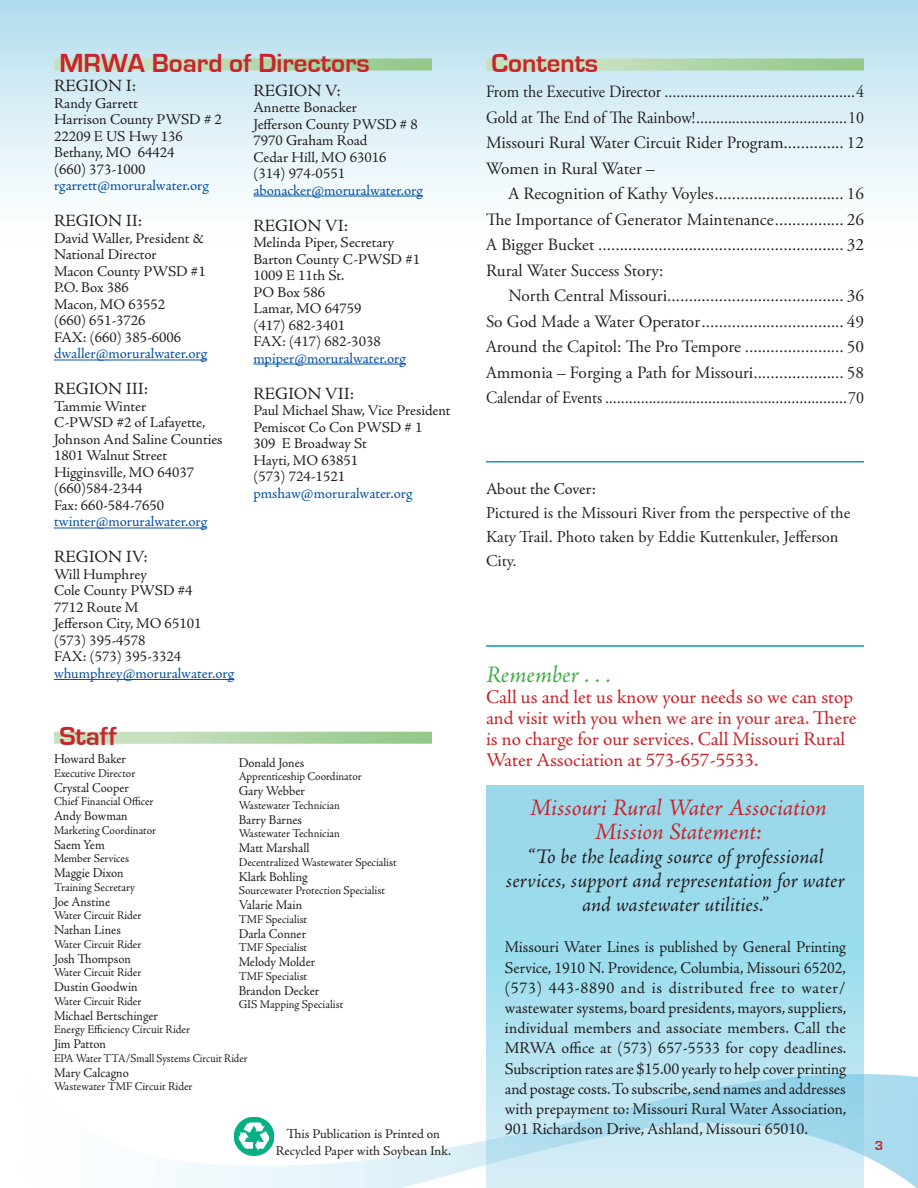
<style>
.page{position:relative;width:918px;height:1188px;background:#fff}
.page>*{position:absolute;margin:0;border:0;box-sizing:border-box;transform-origin:0 0}
.t1{font:700 27px "Eurostile";color:#c8242b}
.t2{font:italic 24px/24px "Adobe Jenson Pro";letter-spacing:-.005em;color:#c8242b;text-align:center}
.t3{font:italic 24px "Adobe Jenson Pro";color:#40ae49}
.t4{font:italic 21px/24px "Adobe Jenson Pro";letter-spacing:-.005em;color:#231f20;text-align:center}
.t5{font:19.5px/21px "Adobe Jenson Pro";color:#c8242b}
.t6{font:17.25px/25.5px "Adobe Garamond Pro";color:#231f20;text-align:justify}
.t7{font:17.25px/25.5px "Adobe Garamond Pro";color:#231f20;text-align:justify;scale:.92 1}
.t8{font:17.25px "Adobe Jenson Pro";color:#231f20}
.t9{font:16.5px/20.2px "Adobe Jenson Pro";letter-spacing:-.005em;color:#231f20;text-align:justify;scale:.95 1}
.t10{font:16.5px/24px "Adobe Garamond Pro";color:#231f20}
.t11{font:16.5px "Adobe Jenson Pro";letter-spacing:-.005em;color:#231f20}
.t12{font:15px/16.5px "Adobe Jenson Pro";color:#231f20}
.t13{font:15px "Adobe Jenson Pro";letter-spacing:-.005em;color:#0551a4}
.t14{font:13.5px "Adobe Jenson Pro";letter-spacing:-.005em;color:#231f20;scale:.95 1}
.t15{font:13.5px "Adobe Jenson Pro";letter-spacing:-.005em;color:#231f20}
.t16{font:700 13.5px "Eurostile";color:#c8242b}
.t17{font:12px "Adobe Jenson Pro";color:#231f20;scale:.95 1}
.t18{font:12px "Adobe Jenson Pro";color:#231f20;scale:.9 1}
</style>
<div class="page">
<svg style="left:171px;top:1062px;width:747px;height:126px"></svg>
<div style="left:0;top:0;width:918px;height:256px;background:linear-gradient(to bottom,#b3ddee,#fff)"></div>
<svg style="left:487px;top:786px;width:376px;height:402px;background:#a9deee"></svg>
<img style="left:234px;top:1117px;width:40px;height:39px">
<svg style="left:486px;top:58px;width:378px;height:12px;background:#b3d7ad"></svg>
<svg style="left:54px;top:58px;width:378px;height:12px;background:#b3d7ad"></svg>
<hr style="left:54px;top:360px;width:153px;height:1px;background:#0551a4">
<hr style="left:54px;top:528px;width:153px;height:1px;background:#0551a4">
<hr style="left:54px;top:679px;width:180px;height:1px;background:#0551a4">
<hr style="left:253px;top:196px;width:170px;height:1px;background:#0551a4">
<hr style="left:253px;top:364px;width:153px;height:1px;background:#0551a4">
<svg style="left:54px;top:732px;width:378px;height:12px;background:#b4d7ac"></svg>
<hr style="left:486px;top:461px;width:378px;height:1px;background:#009bc8">
<hr style="left:486px;top:645px;width:378px;height:2px;background:#009bc8">
<h1 class="t1" style="left:59px;top:48px;width:312px">MRWA Board of Directors</h1>
<p class="t8" style="left:54px;top:76px;width:84px">REGION I:</p>
<p class="t12" style="left:54px;top:95px;width:169px">Randy Garrett<br>Harrison County PWSD # 2<br>22209 E US Hwy 136<br>Bethany, MO 64424<br>(660) 373-1000</p>
<p class="t13" style="left:54px;top:177px;width:156px">rgarrett@moruralwater.org</p>
<p class="t8" style="left:54px;top:211px;width:90px">REGION II:</p>
<p class="t12" style="left:54px;top:230px;width:153px">David Waller, President &amp;<br>National Director<br>Macon County PWSD #1<br>P.O. Box 386<br>Macon, MO 63552<br>(660) 651-3726<br>FAX: (660) 385-6006</p>
<p class="t13" style="left:54px;top:345px;width:155px">dwaller@moruralwater.org</p>
<p class="t8" style="left:54px;top:379px;width:96px">REGION III:</p>
<p class="t12" style="left:54px;top:398px;width:170px">Tammie Winter<br>C-PWSD #2 of Lafayette,<br>Johnson And Saline Counties<br>1801 Walnut Street<br>Higginsville, MO 64037 (660)584-2344<br>Fax: 660-584-7650</p>
<p class="t13" style="left:54px;top:513px;width:155px">twinter@moruralwater.org</p>
<p class="t8" style="left:54px;top:547px;width:95px">REGION IV:</p>
<p class="t12" style="left:54px;top:566px;width:149px">Will Humphrey<br>Cole County PWSD #4<br>7712 Route M<br>Jefferson City, MO 65101 (573) 395-4578<br>FAX: (573) 395-3324</p>
<p class="t13" style="left:54px;top:665px;width:182px">whumphrey@moruralwater.org</p>
<p class="t8" style="left:253px;top:80px;width:89px">REGION V:</p>
<p class="t12" style="left:253px;top:99px;width:166px">Annette Bonacker<br>Jefferson County PWSD # 8<br>7970 Graham Road<br>Cedar Hill, MO 63016 (314) 974-0551</p>
<p class="t13" style="left:253px;top:181px;width:171px">abonacker@moruralwater.org</p>
<p class="t8" style="left:253px;top:215px;width:96px">REGION VI:</p>
<p class="t12" style="left:253px;top:234px;width:168px">Melinda Piper, Secretary<br>Barton County C-PWSD #1<br>1009 E 11th St.<br>PO Box 586<br>Lamar, MO 64759<br>(417) 682-3401<br>FAX: (417) 682-3038</p>
<p class="t13" style="left:253px;top:349px;width:154px">mpiper@moruralwater.org</p>
<p class="t8" style="left:253px;top:383px;width:102px">REGION VII:</p>
<p class="t12" style="left:253px;top:402px;width:199px">Paul Michael Shaw, Vice President<br>Pemiscot Co Con PWSD # 1<br>309 E Broadway St<br>Hayti, MO 63851<br>(573) 724-1521</p>
<p class="t13" style="left:253px;top:484px;width:161px">pmshaw@moruralwater.org</p>
<h1 class="t1" style="left:59px;top:722px;width:59px">Staff</h1>
<p class="t14" style="left:54px;top:751px;width:77px">Howard Baker</p>
<p class="t17" style="left:54px;top:766px;width:87px">Executive Director</p>
<p class="t14" style="left:54px;top:780px;width:81px">Crystal Cooper</p>
<p class="t17" style="left:54px;top:795px;width:106px">Chief Financial Officer</p>
<p class="t14" style="left:54px;top:808px;width:79px">Andy Bowman</p>
<p class="t17" style="left:54px;top:823px;width:109px">Marketing Coordinator</p>
<p class="t14" style="left:54px;top:837px;width:55px">Saem Yem</p>
<p class="t17" style="left:54px;top:852px;width:81px">Member Services</p>
<p class="t14" style="left:54px;top:865px;width:75px">Maggie Dixon</p>
<p class="t17" style="left:54px;top:880px;width:87px">Training Secretary</p>
<p class="t14" style="left:54px;top:894px;width:61px">Joe Anstine</p>
<p class="t17" style="left:54px;top:909px;width:94px">Water Circuit Rider</p>
<p class="t14" style="left:54px;top:922px;width:72px">Nathan Lines</p>
<p class="t17" style="left:54px;top:937px;width:94px">Water Circuit Rider</p>
<p class="t14" style="left:54px;top:951px;width:82px">Josh Thompson</p>
<p class="t17" style="left:54px;top:966px;width:94px">Water Circuit Rider</p>
<p class="t14" style="left:54px;top:979px;width:90px">Dustin Goodwin</p>
<p class="t17" style="left:54px;top:994px;width:94px">Water Circuit Rider</p>
<p class="t14" style="left:54px;top:1008px;width:111px">Michael Bertschinger</p>
<p class="t17" style="left:54px;top:1023px;width:145px">Energy Efficiency Circuit Rider</p>
<p class="t14" style="left:54px;top:1036px;width:56px">Jim Patton</p>
<p class="t18" style="left:54px;top:1051px;width:216px">EPA Water TTA/Small Systems Circuit Rider</p>
<p class="t14" style="left:54px;top:1065px;width:80px">Mary Calcagno</p>
<p class="t17" style="left:54px;top:1080px;width:147px">Wastewater TMF Circuit Rider</p>
<p class="t14" style="left:239px;top:755px;width:71px">Donald Jones</p>
<p class="t17" style="left:239px;top:770px;width:131px">Apprenticeship Coordinator</p>
<p class="t14" style="left:239px;top:783px;width:71px">Gary Webber</p>
<p class="t17" style="left:239px;top:798px;width:108px">Wastewater Technician</p>
<p class="t14" style="left:239px;top:812px;width:68px">Barry Barnes</p>
<p class="t17" style="left:239px;top:827px;width:108px">Wastewater Technician</p>
<p class="t14" style="left:239px;top:840px;width:76px">Matt Marshall</p>
<p class="t17" style="left:239px;top:855px;width:168px">Decentralized Wastewater Specialist</p>
<p class="t14" style="left:239px;top:869px;width:74px">Klark Bohling</p>
<p class="t17" style="left:239px;top:884px;width:156px">Sourcewater Protection Specialist</p>
<p class="t14" style="left:239px;top:897px;width:68px">Valarie Main</p>
<p class="t17" style="left:239px;top:912px;width:74px">TMF Specialist</p>
<p class="t14" style="left:239px;top:926px;width:73px">Darla Conner</p>
<p class="t17" style="left:239px;top:941px;width:74px">TMF Specialist</p>
<p class="t14" style="left:239px;top:954px;width:82px">Melody Molder</p>
<p class="t17" style="left:239px;top:969px;width:74px">TMF Specialist</p>
<p class="t14" style="left:239px;top:983px;width:86px">Brandon Decker</p>
<p class="t17" style="left:239px;top:998px;width:112px">GIS Mapping Specialist</p>
<h1 class="t1" style="left:491px;top:48px;width:108px">Contents</h1>
<p class="t7" style="left:486px;top:80px;width:412px">From the Executive Director ................................................4<br>Gold at The End of The Rainbow!......................................10<br>Missouri Rural Water Circuit Rider Program.............. 12<br>Women in Rural Water –</p>
<p class="t6" style="left:486px;top:182px;width:379px;text-indent:22px">A Recognition of Kathy Voyles.............................. 16<br>The Importance of Generator Maintenance................ 26<br>A Bigger Bucket ......................................................... 32<br>Rural Water Success Story:</p>
<p class="t6" style="left:486px;top:284px;width:380px;text-indent:22px">North Central Missouri......................................... 36<br>So God Made a Water Operator................................. 49<br>Around the Capitol: The Pro Tempore ....................... 50<br>Ammonia – Forging a Path for Missouri..................... 58<br>Calendar of Events .............................................................70</p>
<p class="t11" style="left:486px;top:479px;width:111px">About the Cover:</p>
<p class="t10" style="left:486px;top:501px;width:366px">Pictured is the Missouri River from the perspective of the<br>Katy Trail. Photo taken by Eddie Kuttenkuler, Jefferson<br>City.</p>
<h2 class="t3" style="left:486px;top:661px;width:127px">Remember . . .</h2>
<h3 class="t5" style="left:486px;top:687px;width:372px">Call us and let us know your needs so we can stop and visit with you when we are in your area. There is no charge for our services. Call Missouri Rural Water Association at 573-657-5533.</h3>
<h2 class="t2" style="left:529px;top:797px;width:299px">Missouri Rural Water Association<br>Mission Statement:</h2>
<h3 class="t4" style="left:506px;top:846px;width:340px">“To be the leading source of professional services, support and representation for water and wastewater utilities.”</h3>
<p class="t9" style="left:505px;top:937px;width:361px">Missouri Water Lines is published by General Printing Service, 1910 N. Providence, Columbia, Missouri 65202, (573) 443-8890 and is distributed free to water/ wastewater systems, board presidents, mayors, suppliers, individual members and associate members. Call the MRWA office at (573) 657-5533 for copy deadlines.<br>Subscription rates are $15.00 yearly to help cover printing and postage costs. To subscribe, send names and addresses with prepayment to: Missouri Rural Water Association,</p>
<p class="t15" style="left:286px;top:1127px;width:155px">This Publication is Printed on</p>
<p class="t11" style="left:505px;top:1120px;width:305px">901 Richardson Drive, Ashland, Missouri 65010.</p>
<p class="t15" style="left:276px;top:1143px;width:177px">Recycled Paper with Soybean Ink.</p>
<p class="t16" style="left:875px;top:1138px;width:10px">3</p>
</div>
